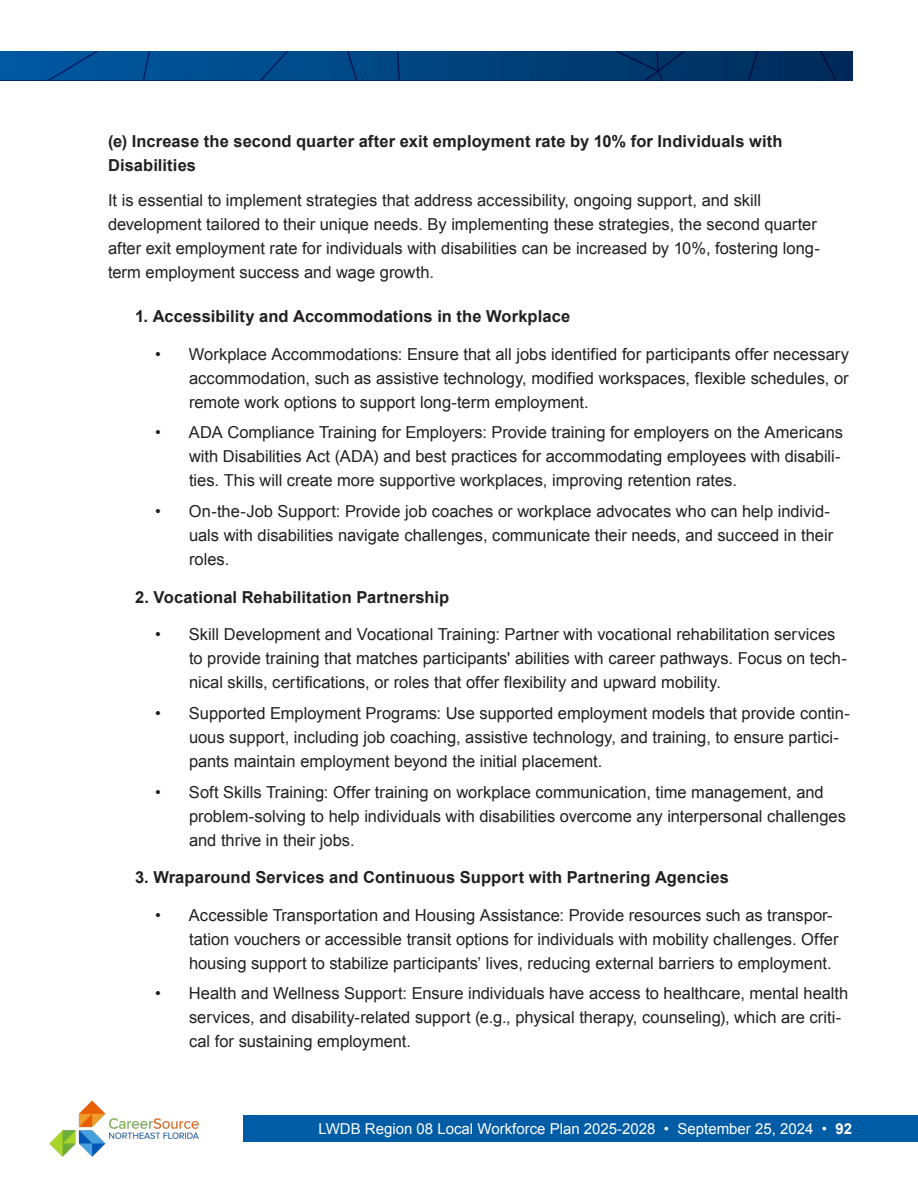
<style>
.page{position:relative;width:918px;height:1188px;background:#fff}
.page>*{position:absolute;margin:0;border:0;box-sizing:border-box;transform-origin:0 0}
.Bullet_2{font:16.5px/24px "Arial";color:#231f20}
.Body{font:16.5px/24px "Arial";color:#231f20}
.Bullet_1{font:700 16.5px "Arial";letter-spacing:.005em;color:#231f20}
.Body-2{font:700 16.5px/24px "Arial";letter-spacing:.005em;color:#231f20}
.t1{font:15px "Arial";color:#fff}
.s1{font-weight:700}
</style>
<div class="page">
<img style="left:49px;top:1100px;width:150px;height:57px">
<div style="left:243px;top:1115px;width:675px;height:27px;background:#015ca6"></div>
<img style="left:0;top:52px;width:852px;height:29px">
<p class="Body-2" style="left:108px;top:130px;width:676px">(e) Increase the second quarter after exit employment rate by 10% for Individuals with<br>Disabilities</p>
<p class="Body" style="left:108px;top:188px;width:713px">It is essential to implement strategies that address accessibility, ongoing support, and skill development tailored to their unique needs. By implementing these strategies, the second quarter after exit employment rate for individuals with disabilities can be increased by 10%, fostering long&shy;term employment success and wage growth.</p>
<p class="Bullet_1" style="left:135px;top:305px;width:437px">1. Accessibility and Accommodations in the Workplace</p>
<p class="Bullet_2" style="left:189px;top:342px;width:662px;text-align:justify;text-indent:-34px">• Workplace Accommodations: Ensure that all jobs identified for participants offer necessary accommodation, such as assistive technology, modified workspaces, flexible schedules, or remote work options to support long-term employment.</p>
<p class="Bullet_2" style="left:189px;top:421px;width:656px;text-indent:-34px">• ADA Compliance Training for Employers: Provide training for employers on the Americans with Disabilities Act (ADA) and best practices for accommodating employees with disabili&shy;ties. This will create more supportive workplaces, improving retention rates.</p>
<p class="Bullet_2" style="left:189px;top:499px;width:646px;text-indent:-34px">• On-the-Job Support: Provide job coaches or workplace advocates who can help individ&shy;uals with disabilities navigate challenges, communicate their needs, and succeed in their roles.</p>
<p class="Bullet_1" style="left:135px;top:586px;width:316px">2. Vocational Rehabilitation Partnership</p>
<p class="Bullet_2" style="left:189px;top:622px;width:659px;text-indent:-34px">• Skill Development and Vocational Training: Partner with vocational rehabilitation services to provide training that matches participants' abilities with career pathways. Focus on tech&shy;nical skills, certifications, or roles that offer flexibility and upward mobility.</p>
<p class="Bullet_2" style="left:189px;top:701px;width:662px;text-indent:-34px">• Supported Employment Programs: Use supported employment models that provide contin&shy;uous support, including job coaching, assistive technology, and training, to ensure partici&shy;pants maintain employment beyond the initial placement.</p>
<p class="Bullet_2" style="left:189px;top:780px;width:659px;text-indent:-34px">• Soft Skills Training: Offer training on workplace communication, time management, and problem-solving to help individuals with disabilities overcome any interpersonal challenges and thrive in their jobs.</p>
<p class="Bullet_1" style="left:135px;top:866px;width:595px">3. Wraparound Services and Continuous Support with Partnering Agencies</p>
<p class="Bullet_2" style="left:189px;top:903px;width:651px;text-indent:-34px">• Accessible Transportation and Housing Assistance: Provide resources such as transpor&shy;tation vouchers or accessible transit options for individuals with mobility challenges. Offer housing support to stabilize participants’ lives, reducing external barriers to employment.</p>
<p class="Bullet_2" style="left:189px;top:982px;width:661px;text-indent:-34px">• Health and Wellness Support: Ensure individuals have access to healthcare, mental health services, and disability-related support (e.g., physical therapy, counseling), which are criti&shy;cal for sustaining employment.</p>
<p class="t1" style="left:319px;top:1118px;width:535px">LWDB Region 08 Local Workforce Plan 2025-2028 • September 25, 2024 • <span class="s1">92</span></p>
</div>
